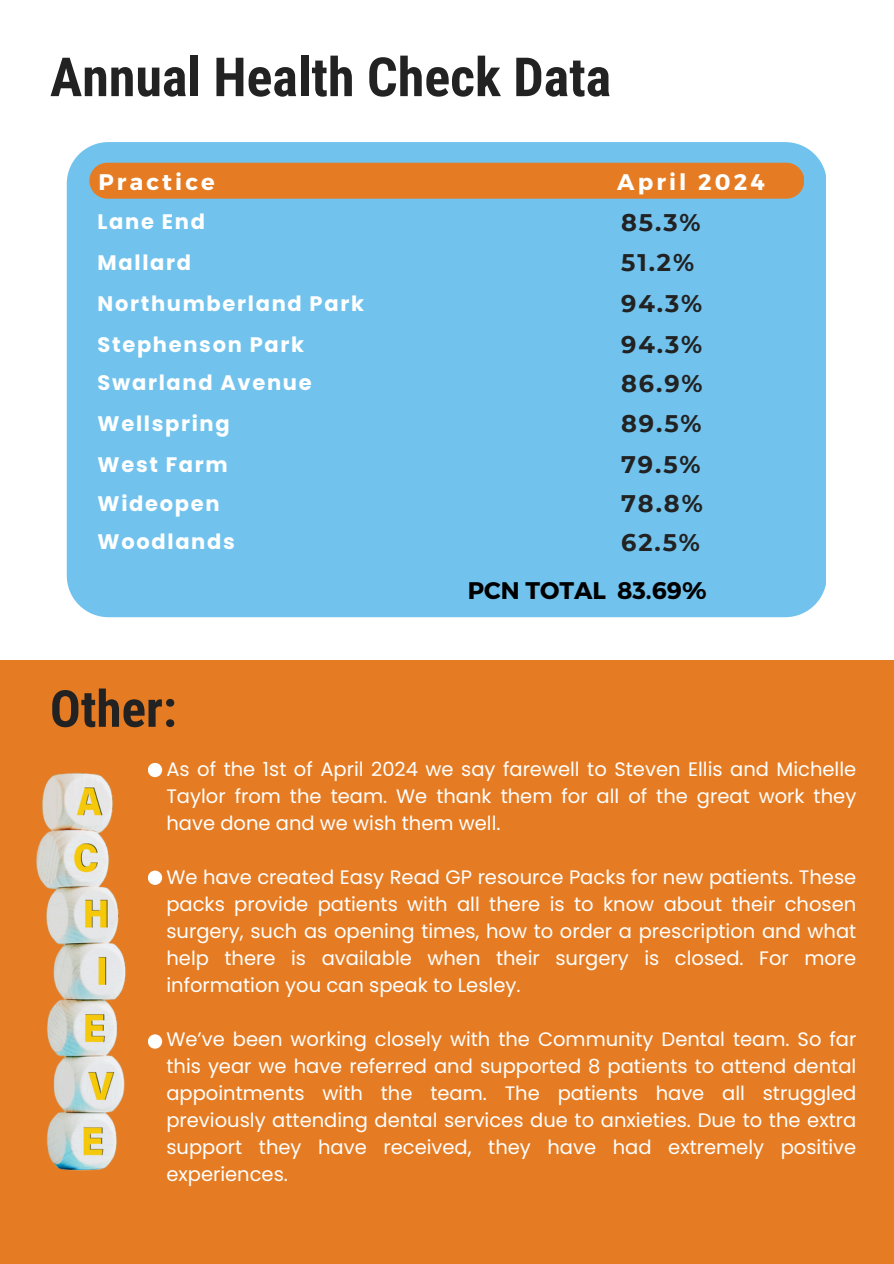
<style>
.page{position:relative;width:894px;height:1264px;background:#fff}
.page>*{position:absolute;margin:0;border:0;box-sizing:border-box;transform-origin:0 0}
.t1{font:700 54px "Roboto Condensed";color:#222}
.t2{font:700 51px "Roboto Condensed";color:#222}
.t3{font:700 24px "Montserrat";letter-spacing:.08em;color:#222}
.t4{font:700 24px "Montserrat";color:#000}
.t5{font:700 22.5px "Montserrat";letter-spacing:.14em;color:#fff}
.t6{font:700 21px "Poppins";letter-spacing:.08em;color:#fff}
.t7{font:19.5px/27px "Poppins";color:#fff;text-align:justify}
</style>
<div class="page">
<div style="left:67px;top:142px;width:758px;height:475px;background:#71c3ee"></div>
<div style="left:0;top:660px;width:893px;height:603px;background:#e57c23"></div>
<div style="left:89px;top:163px;width:715px;height:36px;background:#e57c23"></div>
<img style="left:36px;top:766px;width:127px;height:405px">
<div style="left:148px;top:762px;width:14px;height:15px;background:#fff;border-radius:50%"></div>
<div style="left:148px;top:870px;width:14px;height:14px;background:#fff;border-radius:50%"></div>
<div style="left:148px;top:1034px;width:14px;height:14px;background:#fff;border-radius:50%"></div>
<h3 class="t1" style="left:50px;top:46px;width:562px">Annual Health Check Data</h3>
<h2 class="t5" style="left:98px;top:167px;width:118px">Practice</h2>
<h1 class="t5" style="left:617px;top:167px;width:149px">April 2024</h1>
<h4 class="t6" style="left:98px;top:207px;width:109px">Lane End</h4>
<h2 class="t3" style="left:621px;top:207px;width:81px">85.3%</h2>
<h4 class="t6" style="left:98px;top:248px;width:95px">Mallard</h4>
<h2 class="t3" style="left:621px;top:248px;width:74px">51.2%</h2>
<h4 class="t6" style="left:98px;top:289px;width:268px">Northumberland Park</h4>
<h2 class="t3" style="left:621px;top:289px;width:83px">94.3%</h2>
<h4 class="t6" style="left:98px;top:329px;width:208px">Stephenson Park</h4>
<h2 class="t3" style="left:621px;top:330px;width:83px">94.3%</h2>
<h4 class="t6" style="left:98px;top:368px;width:215px">Swarland Avenue</h4>
<h2 class="t3" style="left:621px;top:368px;width:83px">86.9%</h2>
<h4 class="t6" style="left:98px;top:409px;width:134px">Wellspring</h4>
<h2 class="t3" style="left:621px;top:409px;width:82px">89.5%</h2>
<h4 class="t6" style="left:98px;top:450px;width:132px">West Farm</h4>
<h2 class="t3" style="left:621px;top:450px;width:81px">79.5%</h2>
<h4 class="t6" style="left:98px;top:488px;width:123px">Wideopen</h4>
<h2 class="t3" style="left:621px;top:489px;width:83px">78.8%</h2>
<h4 class="t6" style="left:98px;top:527px;width:139px">Woodlands</h4>
<h2 class="t3" style="left:621px;top:527px;width:80px">62.5%</h2>
<h1 class="t2" style="left:50px;top:679px;width:128px">Other:</h1>
<p class="t4" style="left:468px;top:574px;width:240px">PCN TOTAL 83.69%</p>
<p class="t7" style="left:166px;top:755px;width:691px">As of the 1st of April 2024 we say farewell to Steven Ellis and Michelle Taylor from the team. We thank them for all of the great work they have done and we wish them well.</p>
<p class="t7" style="left:166px;top:863px;width:691px">We have created Easy Read GP resource Packs for new patients. These packs provide patients with all there is to know about their chosen surgery, such as opening times, how to order a prescription and what help there is available when their surgery is closed. For more information you can speak to Lesley.</p>
<p class="t7" style="left:166px;top:1025px;width:691px">We’ve been working closely with the Community Dental team. So far this year we have referred and supported 8 patients to attend dental appointments with the team. The patients have all struggled previously attending dental services due to anxieties. Due to the extra support they have received, they have had extremely positive experiences.</p>
</div>
